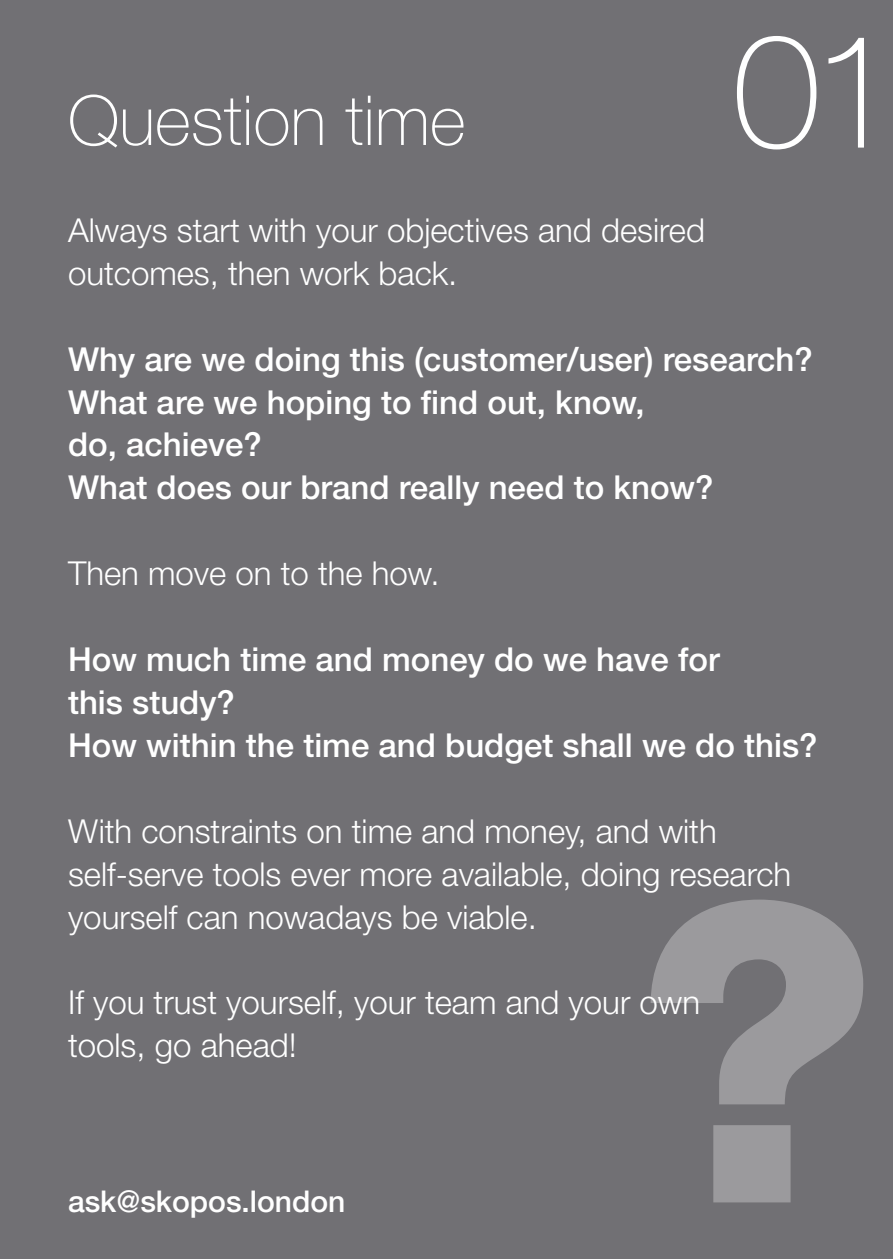
<style>
.page{position:relative;width:893px;height:1259px;background:#717074}
.page>*{position:absolute;margin:0;border:0;box-sizing:border-box;transform-origin:0 0}
.t1{font:100 159px "Helvetica Neue LT Std";color:#fff}
.t2{font:100 69px "Helvetica Neue LT Std";color:#fff}
.t3{font:300 33px/42.9px "Helvetica Neue LT Std";color:#fff}
.t4{font:500 33px/42.9px "Helvetica Neue LT Std";color:#fff}
.t5{font:500 30px "Helvetica Neue LT Std";color:#fff}
</style>
<div class="page">
<svg style="left:651px;top:899px;width:212px;height:303px"></svg>
<p class="t2" style="left:68px;top:81px;width:399px">Question time</p>
<p class="t3" style="left:68px;top:208px;width:638px">Always start with your objectives and desired outcomes, then work back.</p>
<p class="t1" style="left:732px;top:0;width:169px">01</p>
<p class="t4" style="left:68px;top:337px;width:746px">Why are we doing this (customer/user) research?</p>
<p class="t4" style="left:68px;top:380px;width:578px">What are we hoping to find out, know, do, achieve?</p>
<p class="t4" style="left:68px;top:466px;width:647px">What does our brand really need to know?</p>
<p class="t3" style="left:68px;top:551px;width:373px">Then move on to the how.</p>
<p class="t4" style="left:68px;top:637px;width:653px">How much time and money do we have for this study?</p>
<p class="t4" style="left:68px;top:723px;width:751px">How within the time and budget shall we do this?</p>
<p class="t3" style="left:68px;top:809px;width:725px">With constraints on time and money, and with self-serve tools ever more available, doing research yourself can nowadays be viable.</p>
<p class="t3" style="left:68px;top:980px;width:634px">If you trust yourself, your team and your own tools, go ahead!</p>
<p class="t5" style="left:68px;top:1183px;width:279px">ask@skopos.london</p>
</div>
